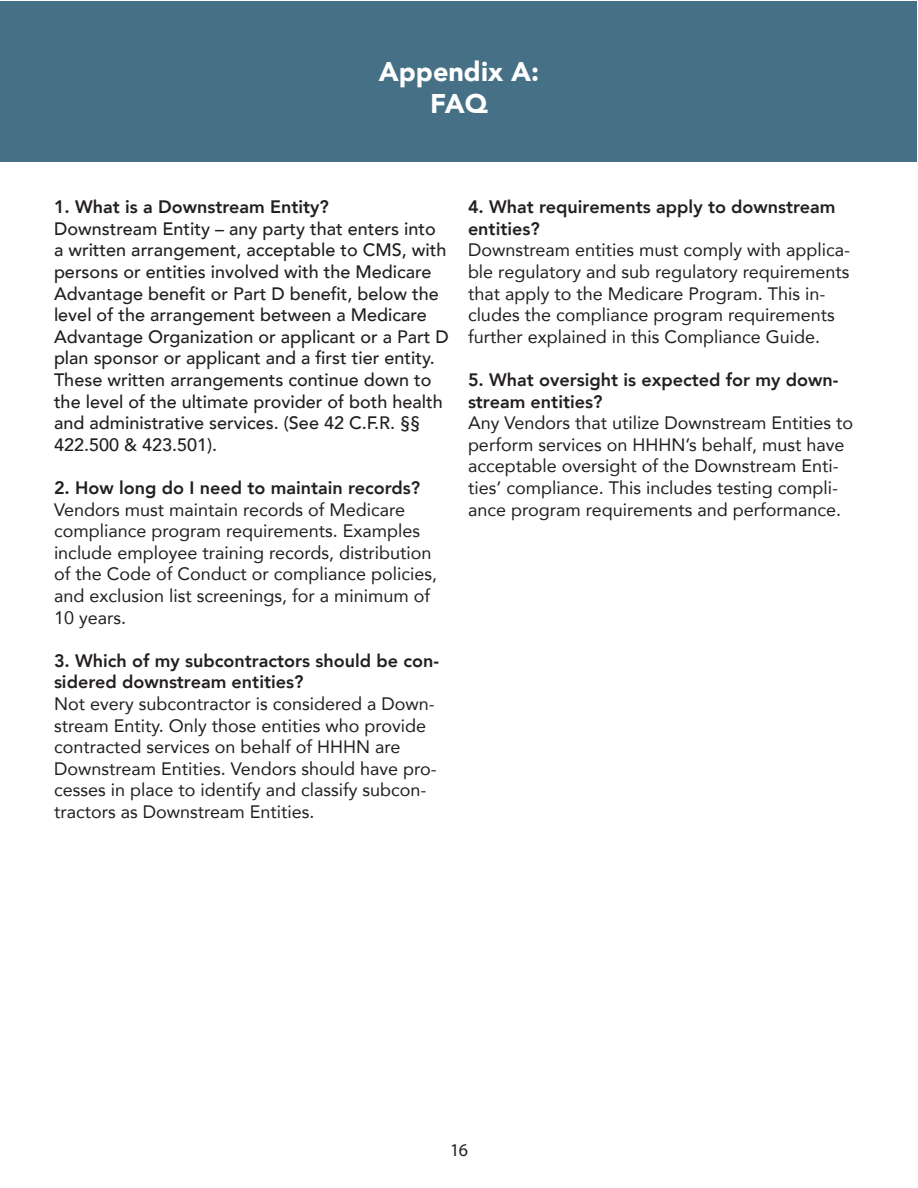
<style>
.page{position:relative;width:918px;height:1188px;background:#fff}
.page>*{position:absolute;margin:0;border:0;box-sizing:border-box;transform-origin:0 0}
.t1{font:900 27px "Avenir";color:#fff}
.t2{font:18px/21.6px "Avenir";color:#231f20}
.t3{font:500 18px/21.6px "Avenir";color:#231f20}
.t4{font:800 18px/21.6px "Avenir";color:#231f20}
.t5{font:18px "Myriad Pro";color:#231f20}
</style>
<div class="page">
<div style="left:1px;top:1px;width:916px;height:160px;background:#467085"></div>
<p class="t1" style="left:379px;top:48px;width:162px">Appendix A:</p>
<p class="t1" style="left:430px;top:81px;width:59px">FAQ</p>
<p class="t4" style="left:54px;top:196px;width:276px">1. What is a Downstream Entity?</p>
<p class="t3" style="left:54px;top:217px;width:396px">Downstream Entity – any party that enters into a written arrangement, acceptable to CMS, with persons or entities involved with the Medicare Advantage benefit or Part D benefit, below the level of the arrangement between a Medicare Advantage Organization or applicant or a Part D plan sponsor or applicant and a first tier entity.<br>These written arrangements continue down to the level of the ultimate provider of both health and administrative services. (See 42 C.F.R. §§ 422.500 &amp; 423.501).</p>
<p class="t4" style="left:54px;top:477px;width:368px">2. How long do I need to maintain records?</p>
<p class="t2" style="left:54px;top:498px;width:385px">Vendors must maintain records of Medicare compliance program requirements. Examples include employee training records, distribution of the Code of Conduct or compliance policies, and exclusion list screenings, for a minimum of 10 years.</p>
<p class="t4" style="left:54px;top:650px;width:387px">3. Which of my subcontractors should be con&shy;sidered downstream entities?</p>
<p class="t2" style="left:54px;top:692px;width:384px">Not every subcontractor is considered a Down&shy;stream Entity. Only those entities who provide contracted services on behalf of HHHN are Downstream Entities. Vendors should have pro&shy;cesses in place to identify and classify subcon&shy;tractors as Downstream Entities.</p>
<p class="t4" style="left:468px;top:196px;width:369px">4. What requirements apply to downstream entities?</p>
<p class="t2" style="left:468px;top:239px;width:384px">Downstream entities must comply with applica&shy;ble regulatory and sub regulatory requirements that apply to the Medicare Program. This in&shy;cludes the compliance program requirements further explained in this Compliance Guide.</p>
<p class="t4" style="left:468px;top:369px;width:372px">5. What oversight is expected for my down&shy;stream entities?</p>
<p class="t2" style="left:468px;top:412px;width:387px">Any Vendors that utilize Downstream Entities to perform services on HHHN’s behalf, must have acceptable oversight of the Downstream Enti&shy;ties’ compliance. This includes testing compli&shy;ance program requirements and performance.</p>
<p class="t5" style="left:450px;top:1139px;width:19px">16</p>
</div>
